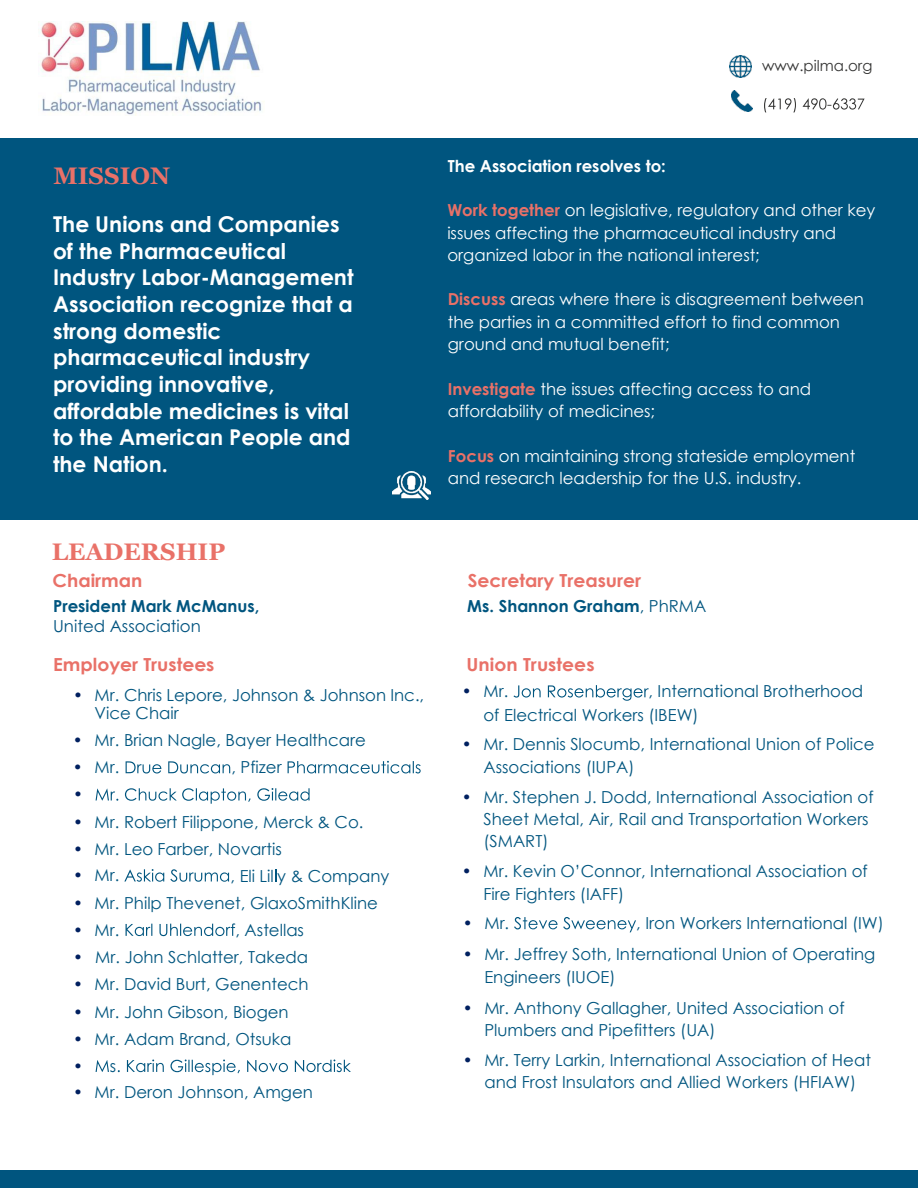
<style>
.page{position:relative;width:918px;height:1188px;background:#fff}
.page>*{position:absolute;margin:0;border:0;box-sizing:border-box;transform-origin:0 0}
.t1{font:700 24px "Georgia";color:#e97168}
.t2{font:700 21.75px/26.7px "Century Gothic";color:#fff}
.t3{font:700 18px "Century Gothic";color:#e97168;scale:1.04 1}
.t4{font:16.5px/22.2px "Century Gothic";color:#00557f}
.t5{font:16.5px/22.2px "Century Gothic";color:#fff}
.t6{font:700 16.5px "Century Gothic";color:#00557f}
.t7{font:700 16.5px "Century Gothic";color:#fff}
.t8{font:16.5px "Century Gothic Pro";color:#01537f}
.t9{font:700 16.5px "Century Gothic";color:#002060}
.t10{font:15px "Century Gothic";color:#343433}
.s1{font-weight:700;color:#002060}
.s2{font-family:"Century Gothic Pro";font-weight:400;color:#00557f}
.s3{font-weight:700;color:#e97168}
.s4{font-weight:400}
</style>
<div class="page">
<img style="left:731px;top:90px;width:21px;height:22px">
<img style="left:729px;top:55px;width:22px;height:22px">
<div style="left:0;top:138px;width:918px;height:382px;background:#00557f"></div>
<img style="left:392px;top:472px;width:39px;height:28px">
<svg style="left:126px;top:761px;width:35px;height:12px"></svg>
<svg style="left:168px;top:761px;width:62px;height:12px"></svg>
<svg style="left:288px;top:761px;width:133px;height:12px"></svg>
<svg style="left:96px;top:788px;width:214px;height:16px"></svg>
<svg style="left:124px;top:869px;width:105px;height:13px"></svg>
<svg style="left:275px;top:869px;width:1px;height:13px"></svg>
<svg style="left:126px;top:924px;width:26px;height:12px"></svg>
<svg style="left:160px;top:923px;width:75px;height:13px"></svg>
<svg style="left:96px;top:1060px;width:13px;height:12px"></svg>
<svg style="left:118px;top:1060px;width:233px;height:15px"></svg>
<svg style="left:514px;top:685px;width:135px;height:16px"></svg>
<svg style="left:514px;top:917px;width:122px;height:15px"></svg>
<div style="left:0;top:1171px;width:918px;height:17px;background:#00557f"></div>
<svg style="left:764px;top:98px;width:101px;height:14px"></svg>
<img style="left:41px;top:21px;width:223px;height:94px">
<p class="t10" style="left:762px;top:55px;width:112px">www.pilma.org</p>
<h1 class="t1" style="left:53px;top:158px;width:118px">MISSION</h1>
<p class="t2" style="left:53px;top:210px;width:302px">The Unions and Companies of the Pharmaceutical<br>Industry Labor-Management<br>Association recognize that a strong domestic pharmaceutical industry providing innovative, affordable medicines is vital to the American People and the Nation.</p>
<h1 class="t1" style="left:52px;top:534px;width:175px">LEADERSHIP</h1>
<p class="t3" style="left:53px;top:567px;width:88px">Chairman</p>
<p class="t6" style="left:53px;top:593px;width:208px">President Mark McManus,</p>
<p class="t8" style="left:53px;top:616px;width:149px">United Association</p>
<p class="t3" style="left:53px;top:651px;width:157px">Employer Trustees</p>
<p class="t4" style="left:95px;top:685px;width:331px;line-height:18.1px;text-indent:-22px"><span class="s1">•</span> Mr. Chris Lepore, Johnson &amp; Johnson Inc.,<br>Vice Chair</p>
<p class="t4" style="left:73px;top:729px;width:294px"><span class="s1">•</span> Mr. Brian Nagle, Bayer Healthcare</p>
<p class="t4" style="left:73px;top:756px;width:48px"><span class="s1">•</span> Mr.</p>
<p class="t4" style="left:231px;top:756px;width:52px">, Pfizer</p>
<p class="t9" style="left:73px;top:782px;width:11px">•</p>
<p class="t4" style="left:73px;top:810px;width:292px"><span class="s1">•</span> Mr. Robert Filippone, Merck &amp; Co.</p>
<p class="t4" style="left:73px;top:838px;width:210px"><span class="s1">•</span> Mr. Leo Farber, Novartis</p>
<p class="t4" style="left:73px;top:864px;width:48px"><span class="s1">•</span> Mr.</p>
<p class="t4" style="left:230px;top:864px;width:160px">, Eli Lil y &amp; Company</p>
<p class="t4" style="left:73px;top:891px;width:306px"><span class="s1">•</span> Mr. Philp Thevenet, GlaxoSmithKline</p>
<p class="t4" style="left:73px;top:919px;width:48px"><span class="s1">•</span> Mr.</p>
<p class="t4" style="left:236px;top:919px;width:70px">, Astellas</p>
<p class="t4" style="left:73px;top:946px;width:237px"><span class="s1">•</span> Mr. John Schlatter, Takeda</p>
<p class="t4" style="left:73px;top:973px;width:237px"><span class="s1">•</span> Mr. David Burt, Genentech</p>
<p class="t4" style="left:73px;top:1000px;width:217px"><span class="s1">•</span> Mr. John Gibson, Biogen</p>
<p class="t4" style="left:73px;top:1027px;width:220px"><span class="s1">•</span> Mr. Adam Brand, Otsuka</p>
<p class="t4" style="left:73px;top:1080px;width:241px"><span class="s1">•</span> Mr. Deron Johnson, Amgen</p>
<p class="t9" style="left:73px;top:1053px;width:45px">• <span class="s2">s</span></p>
<p class="t7" style="left:448px;top:153px;width:220px">The Association resolves to:</p>
<p class="t5" style="left:447px;top:199px;width:429px"><span class="s3">Work together</span> on legislative, regulatory and other key issues affecting the pharmaceutical industry and organized labor in the national interest;</p>
<p class="t5" style="left:448px;top:288px;width:418px"><span class="s3">Discuss</span> areas where there is disagreement between the parties in a committed effort to find common ground and mutual benefit;</p>
<p class="t5" style="left:448px;top:377px;width:365px"><span class="s3">Investigate</span> the issues affecting access to and affordability of medicines;</p>
<p class="t5" style="left:448px;top:445px;width:409px"><span class="s3">Focus</span> on maintaining strong stateside employment and research leadership for the U.S. industry.</p>
<p class="t3" style="left:468px;top:567px;width:168px">Secretary Treasurer</p>
<p class="t6" style="left:467px;top:593px;width:241px">Ms. Shannon Graham<span class="s4">, PhRMA</span></p>
<p class="t3" style="left:467px;top:651px;width:125px">Union Trustees</p>
<p class="t4" style="left:462px;top:680px;width:48px"><span class="s1">•</span> Mr.</p>
<p class="t4" style="left:483px;top:679px;width:381px;line-height:23.2px;text-indent:165px">, International Brotherhood of Electrical Workers (IBEW)</p>
<p class="t4" style="left:483px;top:732px;width:393px;line-height:23.1px;text-indent:-22px"><span class="s1">•</span> Mr. Dennis Slocumb, International Union of Police<br>Associations (IUPA)</p>
<p class="t4" style="left:483px;top:786px;width:392px;text-indent:-22px"><span class="s1">•</span> Mr. Stephen J. Dodd, International Association of<br>Sheet Metal, Air, Rail and Transportation Workers (SMART)</p>
<p class="t4" style="left:483px;top:859px;width:386px;line-height:23.1px;text-indent:-22px"><span class="s1">•</span> Mr. Kevin O’Connor, International Association of<br>Fire Fighters (IAFF)</p>
<p class="t4" style="left:463px;top:912px;width:48px"><span class="s1">•</span> Mr.</p>
<p class="t4" style="left:636px;top:912px;width:249px">, Iron Workers International (IW)</p>
<p class="t4" style="left:484px;top:943px;width:392px;text-indent:-22px"><span class="s1">•</span> Mr. Jeffrey Soth, International Union of Operating<br>Engineers (IUOE)</p>
<p class="t4" style="left:484px;top:997px;width:362px;text-indent:-22px"><span class="s1">•</span> Mr. Anthony Gallagher, United Association of<br>Plumbers and Pipefitters (UA)</p>
<p class="t4" style="left:463px;top:1049px;width:410px;text-align:center"><span class="s1">•</span> Mr. Terry Larkin, International Association of Heat and Frost Insulators and Allied Workers (HFIAW)</p>
</div>
